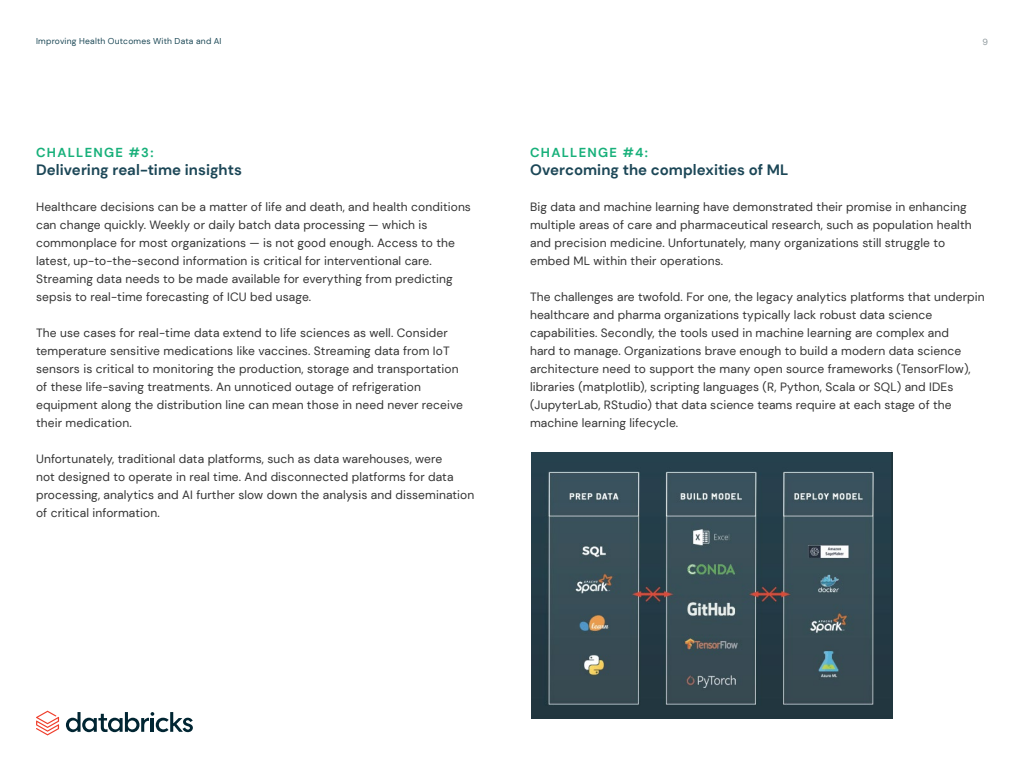
<style>
.page{position:relative;width:1024px;height:768px;background:#fff}
.page>*{position:absolute;margin:0;border:0;box-sizing:border-box;transform-origin:0 0}
.t1{font:700 15px "DM Sans";letter-spacing:.005em;color:#1c4757}
.t2{font:700 13px "DM Sans";letter-spacing:.1em;color:#17b07a}
.t3{font:12px/18px "DM Sans";letter-spacing:.01em;color:#333}
.t4{font:8.8px "DM Sans";color:#8d989c}
.t5{font:8.5px "DM Sans";letter-spacing:.025em;color:#1c4856}
</style>
<div class="page">
<img style="left:531px;top:452px;width:360px;height:266px">
<svg style="left:66px;top:712px;width:127px;height:20px"></svg>
<svg style="left:36px;top:711px;width:23px;height:24px"></svg>
<p class="t5" style="left:36px;top:36px;width:187px">Improving Health Outcomes With Data and AI</p>
<p class="t4" style="left:982px;top:36px;width:7px">9</p>
<p class="t2" style="left:36px;top:144px;width:119px">CHALLENGE #3:</p>
<p class="t1" style="left:36px;top:160px;width:207px">Delivering real-time insights</p>
<p class="t3" style="left:36px;top:198px;width:436px">Healthcare decisions can be a matter of life and death, and health conditions can change quickly. Weekly or daily batch data processing — which is commonplace for most organizations — is not good enough. Access to the latest, up-to-the-second information is critical for interventional care.<br>Streaming data needs to be made available for everything from predicting sepsis to real-time forecasting of ICU bed usage.</p>
<p class="t3" style="left:36px;top:324px;width:428px">The use cases for real-time data extend to life sciences as well. Consider temperature sensitive medications like vaccines. Streaming data from IoT sensors is critical to monitoring the production, storage and transportation of these life-saving treatments. An unnoticed outage of refrigeration equipment along the distribution line can mean those in need never receive their medication.</p>
<p class="t3" style="left:36px;top:450px;width:440px">Unfortunately, traditional data platforms, such as data warehouses, were<br>not designed to operate in real time. And disconnected platforms for data processing, analytics and AI further slow down the analysis and dissemination of critical information.</p>
<p class="t2" style="left:530px;top:144px;width:120px">CHALLENGE #4:</p>
<p class="t1" style="left:530px;top:160px;width:260px">Overcoming the complexities of ML</p>
<p class="t3" style="left:530px;top:198px;width:443px">Big data and machine learning have demonstrated their promise in enhancing multiple areas of care and pharmaceutical research, such as population health and precision medicine. Unfortunately, many organizations still struggle to embed ML within their operations.</p>
<p class="t3" style="left:530px;top:288px;width:456px">The challenges are twofold. For one, the legacy analytics platforms that underpin healthcare and pharma organizations typically lack robust data science capabilities. Secondly, the tools used in machine learning are complex and<br>hard to manage. Organizations brave enough to build a modern data science architecture need to support the many open source frameworks (TensorFlow), libraries (matplotlib), scripting languages (R, Python, Scala or SQL) and IDEs (JupyterLab, RStudio) that data science teams require at each stage of the machine learning lifecycle.</p>
</div>
